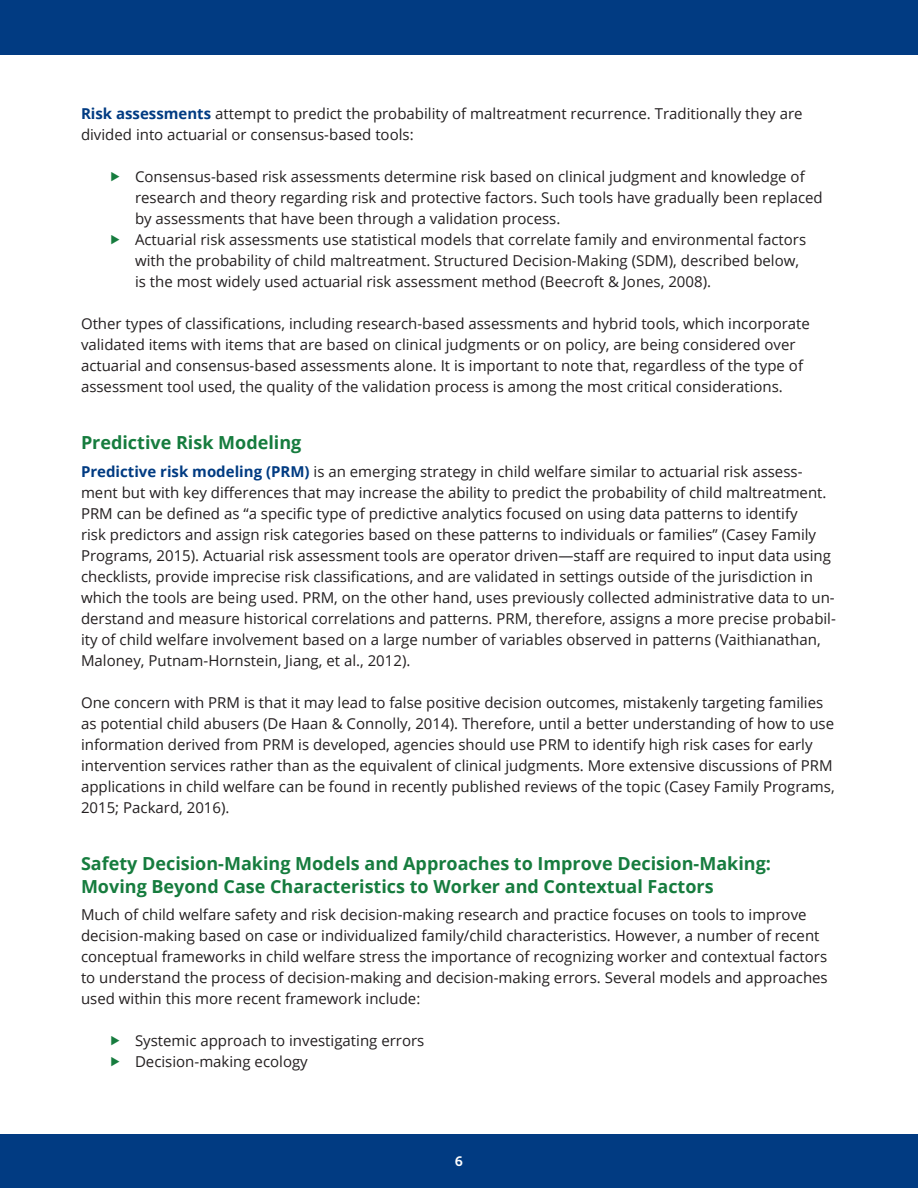
<style>
.page{position:relative;width:918px;height:1188px;background:#fff}
.page>*{position:absolute;margin:0;border:0;box-sizing:border-box;transform-origin:0 0}
.t1{font:700 18px/22.5px "Open Sans";color:#167c3e}
.t2{font:15px/21px "Open Sans";color:#231f20}
.t3{font:13.5px "Museo Slab 700";color:#fff}
.s1{font-weight:700;color:#013b82}
</style>
<div class="page">
<div style="left:0;top:0;width:918px;height:55px;background:#013b82"></div>
<div style="left:0;top:1134px;width:918px;height:54px;background:#013b82"></div>
<p class="t2" style="left:81px;top:103px;width:723px"><span class="s1">Risk assessments</span> attempt to predict the probability of maltreatment recurrence. Traditionally they are divided into actuarial or consensus-based tools:</p>
<p class="t2" style="left:135px;top:166px;width:689px">Consensus-based risk assessments determine risk based on clinical judgment and knowledge of research and theory regarding risk and protective factors. Such tools have gradually been replaced by assessments that have been through a validation process.</p>
<p class="t2" style="left:135px;top:229px;width:673px">Actuarial risk assessments use statistical models that correlate family and environmental factors with the probability of child maltreatment. Structured Decision-Making (SDM), described below, is the most widely used actuarial risk assessment method (Beecroft &amp; Jones, 2008).</p>
<p class="t2" style="left:81px;top:313px;width:730px">Other types of classifications, including research-based assessments and hybrid tools, which incorporate validated items with items that are based on clinical judgments or on policy, are being considered over actuarial and consensus-based assessments alone. It is important to note that, regardless of the type of assessment tool used, the quality of the validation process is among the most critical considerations.</p>
<h3 class="t1" style="left:81px;top:431px;width:222px">Predictive Risk Modeling</h3>
<p class="t2" style="left:81px;top:461px;width:756px"><span class="s1">Predictive risk modeling (PRM)</span> is an emerging strategy in child welfare similar to actuarial risk assess&shy;ment but with key differences that may increase the ability to predict the probability of child maltreatment.<br>PRM can be defined as “a specific type of predictive analytics focused on using data patterns to identify<br>risk predictors and assign risk categories based on these patterns to individuals or families” (Casey Family Programs, 2015). Actuarial risk assessment tools are operator driven—staff are required to input data using checklists, provide imprecise risk classifications, and are validated in settings outside of the jurisdiction in which the tools are being used. PRM, on the other hand, uses previously collected administrative data to un&shy;derstand and measure historical correlations and patterns. PRM, therefore, assigns a more precise probabil&shy;ity of child welfare involvement based on a large number of variables observed in patterns (Vaithianathan, Maloney, Putnam-Hornstein, Jiang, et al., 2012).</p>
<p class="t2" style="left:81px;top:692px;width:755px">One concern with PRM is that it may lead to false positive decision outcomes, mistakenly targeting families as potential child abusers (De Haan &amp; Connolly, 2014). Therefore, until a better understanding of how to use information derived from PRM is developed, agencies should use PRM to identify high risk cases for early intervention services rather than as the equivalent of clinical judgments. More extensive discussions of PRM applications in child welfare can be found in recently published reviews of the topic (Casey Family Programs, 2015; Packard, 2016).</p>
<h3 class="t1" style="left:81px;top:852px;width:692px">Safety Decision-Making Models and Approaches to Improve Decision-Making:<br>Moving Beyond Case Characteristics to Worker and Contextual Factors</h3>
<p class="t2" style="left:81px;top:904px;width:748px">Much of child welfare safety and risk decision-making research and practice focuses on tools to improve decision-making based on case or individualized family/child characteristics. However, a number of recent conceptual frameworks in child welfare stress the importance of recognizing worker and contextual factors to understand the process of decision-making and decision-making errors. Several models and approaches used within this more recent framework include:</p>
<p class="t2" style="left:135px;top:1030px;width:291px">Systemic approach to investigating errors</p>
<p class="t2" style="left:135px;top:1051px;width:174px">Decision-making ecology</p>
<p class="t3" style="left:455px;top:1154px;width:10px">6</p>
</div>
